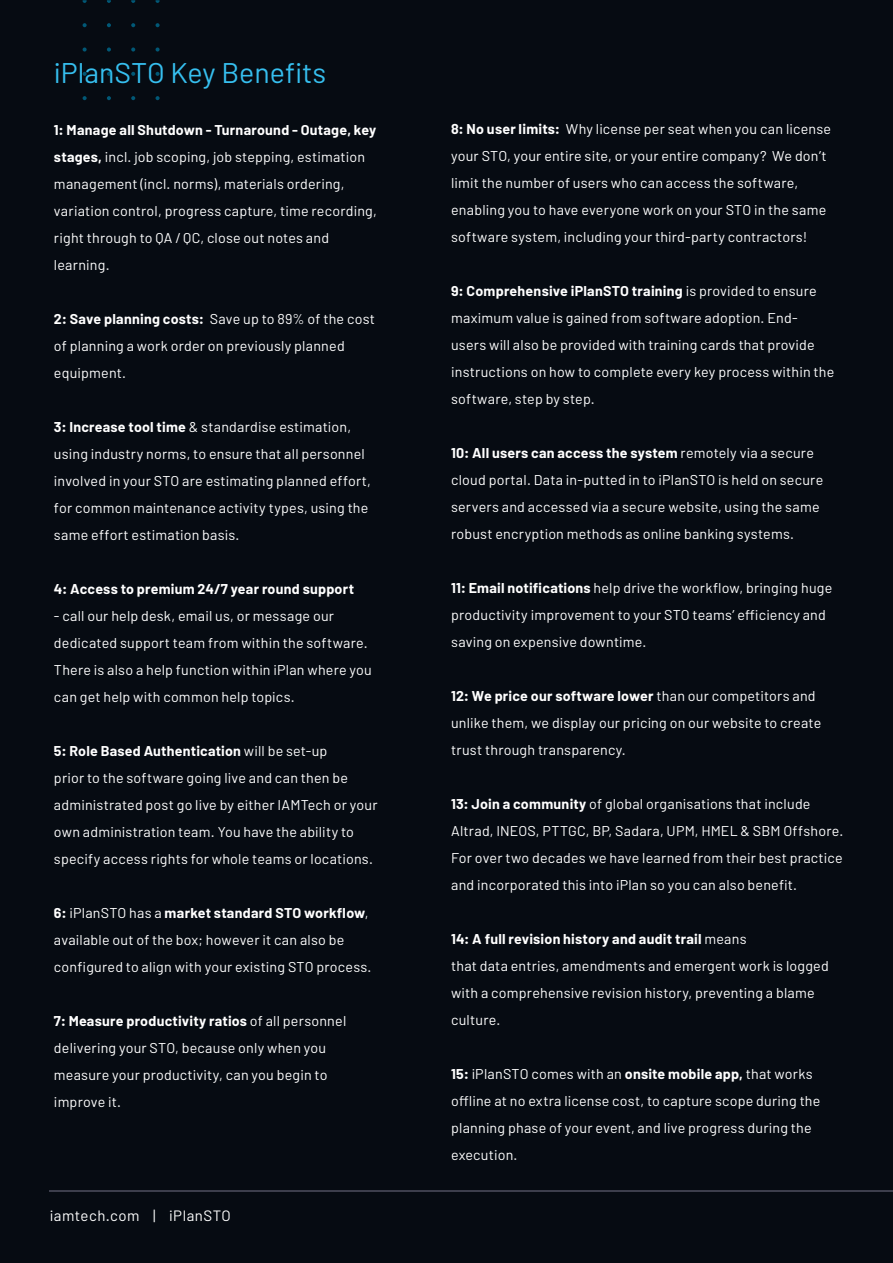
<style>
.page{position:relative;width:893px;height:1263px;background:#060b12}
.page>*{position:absolute;margin:0;border:0;box-sizing:border-box;transform-origin:0 0}
.t1{font:28.5px "Barlow";color:#36bfef}
.t2{font:15px "Barlow";letter-spacing:.03em;color:#fff}
.t3{font:14.25px/27px "Barlow";letter-spacing:.015em;color:#fff}
.t4{font:700 14.25px "Barlow";letter-spacing:.015em;color:#fff}
.s1{color:#17baeb}
.s2{font-weight:700}
</style>
<div class="page">
<svg style="left:156px;top:96px;width:4px;height:4px"></svg>
<svg style="left:131px;top:96px;width:4px;height:4px"></svg>
<svg style="left:107px;top:96px;width:4px;height:4px"></svg>
<svg style="left:83px;top:96px;width:4px;height:4px"></svg>
<svg style="left:156px;top:72px;width:4px;height:4px"></svg>
<svg style="left:131px;top:72px;width:4px;height:4px"></svg>
<svg style="left:107px;top:72px;width:4px;height:4px"></svg>
<svg style="left:83px;top:72px;width:4px;height:4px"></svg>
<svg style="left:156px;top:47px;width:4px;height:5px"></svg>
<svg style="left:131px;top:47px;width:4px;height:5px"></svg>
<svg style="left:107px;top:47px;width:4px;height:5px"></svg>
<svg style="left:83px;top:47px;width:4px;height:5px"></svg>
<svg style="left:156px;top:23px;width:4px;height:4px"></svg>
<svg style="left:131px;top:23px;width:4px;height:4px"></svg>
<svg style="left:107px;top:23px;width:4px;height:4px"></svg>
<svg style="left:83px;top:23px;width:4px;height:4px"></svg>
<svg style="left:107px;top:0;width:4px;height:3px"></svg>
<hr style="left:50px;top:1191px;width:843px;height:1px;background:#3c3e4c">
<h1 class="t1" style="left:84px;top:63px;width:243px"><span class="s1">an TO</span> Key Benefits</h1>
<p class="t3" style="left:54px;top:118px;width:324px"><span class="s2">1: Manage all Shutdown - Turnaround - Outage, key stages,</span> incl. job scoping, job stepping, estimation management (incl. norms), materials ordering, variation control, progress capture, time recording, right through to QA / QC, close out notes and learning.</p>
<h1 class="t1" style="left:54px;top:63px;width:79px">iPl S</h1>
<p class="t3" style="left:54px;top:307px;width:322px"><span class="s2">2: Save planning costs:</span> Save up to 89% of the cost of planning a work order on previously planned equipment.</p>
<p class="t3" style="left:54px;top:415px;width:318px"><span class="s2">3: Increase tool time</span> &amp; standardise estimation, using industry norms, to ensure that all personnel involved in your STO are estimating planned effort, for common maintenance activity types, using the same effort estimation basis.</p>
<p class="t4" style="left:54px;top:584px;width:302px">4: Access to premium 24/7 year round support</p>
<p class="t3" style="left:54px;top:604px;width:319px">- call our help desk, email us, or message our dedicated support team from within the software.<br>There is also a help function within iPlan where you can get help with common help topics.</p>
<p class="t3" style="left:54px;top:739px;width:325px"><span class="s2">5: Role Based Authentication</span> will be set-up<br>prior to the software going live and can then be administrated post go live by either IAMTech or your own administration team. You have the ability to specify access rights for whole teams or locations.</p>
<p class="t3" style="left:54px;top:901px;width:319px"><span class="s2">6:</span> iPlanSTO has a <span class="s2">market standard STO workflow</span>, available out of the box; however it can also be configured to align with your existing STO process.</p>
<p class="t3" style="left:54px;top:1009px;width:294px"><span class="s2">7: Measure productivity ratios</span> of all personnel delivering your STO, because only when you measure your productivity, can you begin to improve it.</p>
<p class="t2" style="left:50px;top:1210px;width:183px">iamtech.com | iPlanSTO</p>
<p class="t3" style="left:451px;top:117px;width:381px"><span class="s2">8: No user limits:</span> Why license per seat when you can license your STO, your entire site, or your entire company? We don’t limit the number of users who can access the software, enabling you to have everyone work on your STO in the same software system, including your third-party contractors!</p>
<p class="t3" style="left:451px;top:279px;width:385px"><span class="s2">9: Comprehensive iPlanSTO training</span> is provided to ensure maximum value is gained from software adoption. End&shy;users will also be provided with training cards that provide instructions on how to complete every key process within the software, step by step.</p>
<p class="t3" style="left:451px;top:441px;width:374px"><span class="s2">10: All users can access the system</span> remotely via a secure cloud portal. Data in-putted in to iPlanSTO is held on secure servers and accessed via a secure website, using the same robust encryption methods as online banking systems.</p>
<p class="t3" style="left:451px;top:576px;width:383px"><span class="s2">11: Email notifications</span> help drive the workflow, bringing huge productivity improvement to your STO teams’ efficiency and saving on expensive downtime.</p>
<p class="t3" style="left:451px;top:684px;width:372px"><span class="s2">12: We price our software lower</span> than our competitors and unlike them, we display our pricing on our website to create trust through transparency.</p>
<p class="t3" style="left:451px;top:792px;width:394px"><span class="s2">13: Join a community</span> of global organisations that include Altrad, INEOS, PTTGC, BP, Sadara, UPM, HMEL &amp; SBM Offshore.<br>For over two decades we have learned from their best practice and incorporated this into iPlan so you can also benefit.</p>
<p class="t3" style="left:451px;top:927px;width:379px"><span class="s2">14: A full revision history and audit trail</span> means<br>that data entries, amendments and emergent work is logged with a comprehensive revision history, preventing a blame culture.</p>
<p class="t3" style="left:451px;top:1062px;width:371px"><span class="s2">15:</span> iPlanSTO comes with an <span class="s2">onsite mobile app,</span> that works offline at no extra license cost, to capture scope during the planning phase of your event, and live progress during the execution.</p>
</div>
